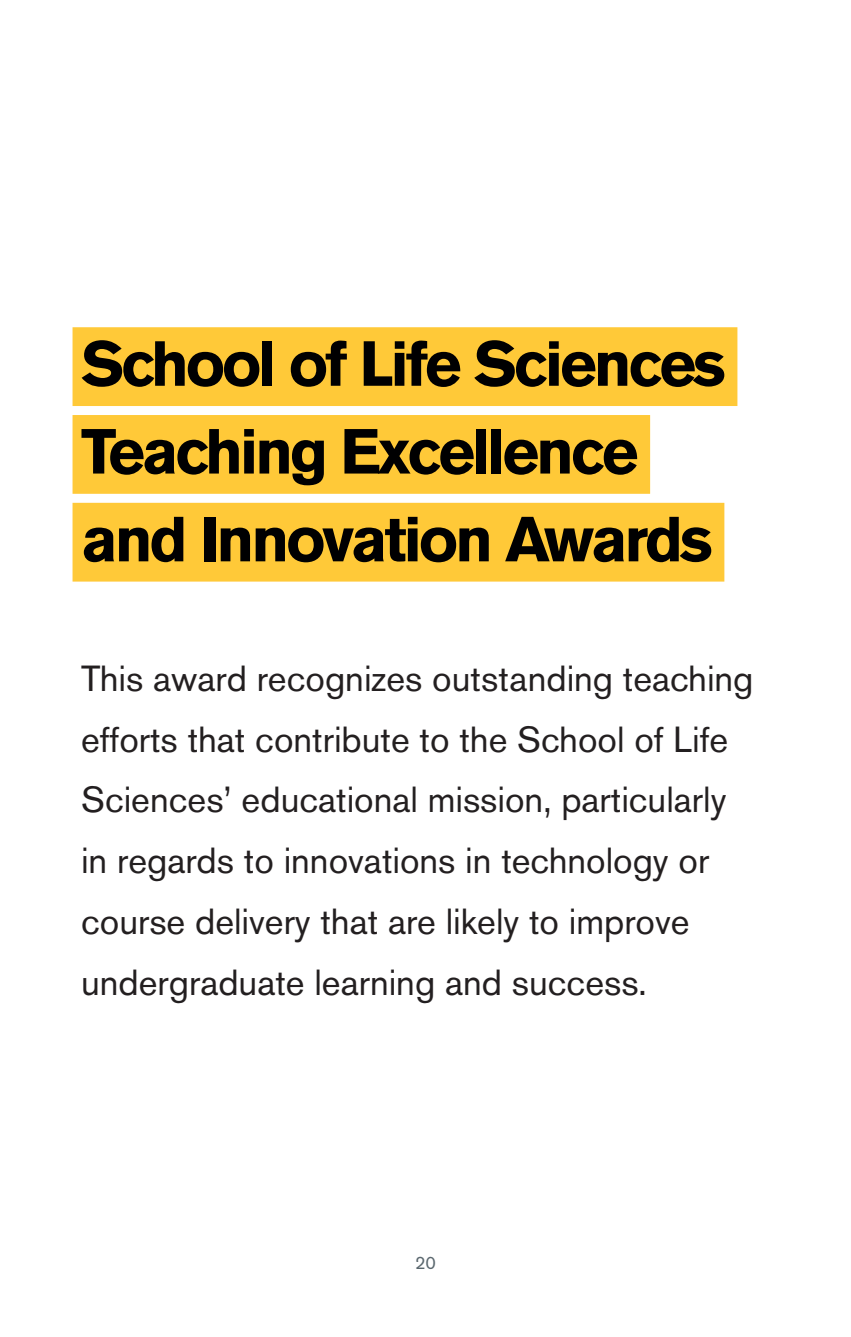
<style>
.page{position:relative;width:851px;height:1337px;background:#fff}
.page>*{position:absolute;margin:0;border:0;box-sizing:border-box;transform-origin:0 0}
.large_header{font:700 63px "Akzidenz Grotesk Std";letter-spacing:-.05em;color:#000001}
._00_picture_box_copy{font:36px/60.8px "Akzidenz Grotesk Std";color:#231f20}
.t1{font:18px "Akzidenz Grotesk Std";color:#5a676e}
</style>
<div class="page">
<div style="left:72px;top:327px;width:665px;height:79px;background:#ffc938"></div>
<div style="left:72px;top:415px;width:578px;height:79px;background:#ffc938"></div>
<div style="left:72px;top:503px;width:652px;height:78px;background:#ffc938"></div>
<p class="large_header" style="left:81px;top:327px;width:646px">School of Life Sciences</p>
<p class="large_header" style="left:81px;top:415px;width:559px">Teaching Excellence</p>
<p class="large_header" style="left:81px;top:503px;width:633px">and Innovation Awards</p>
<p class="_00_picture_box_copy" style="left:81px;top:647px;width:674px">This award recognizes outstanding teaching efforts that contribute to the School of Life Sciences’ educational mission, particularly in regards to innovations in technology or course delivery that are likely to improve undergraduate learning and success.</p>
<p class="t1" style="left:415px;top:1252px;width:22px">20</p>
</div>
